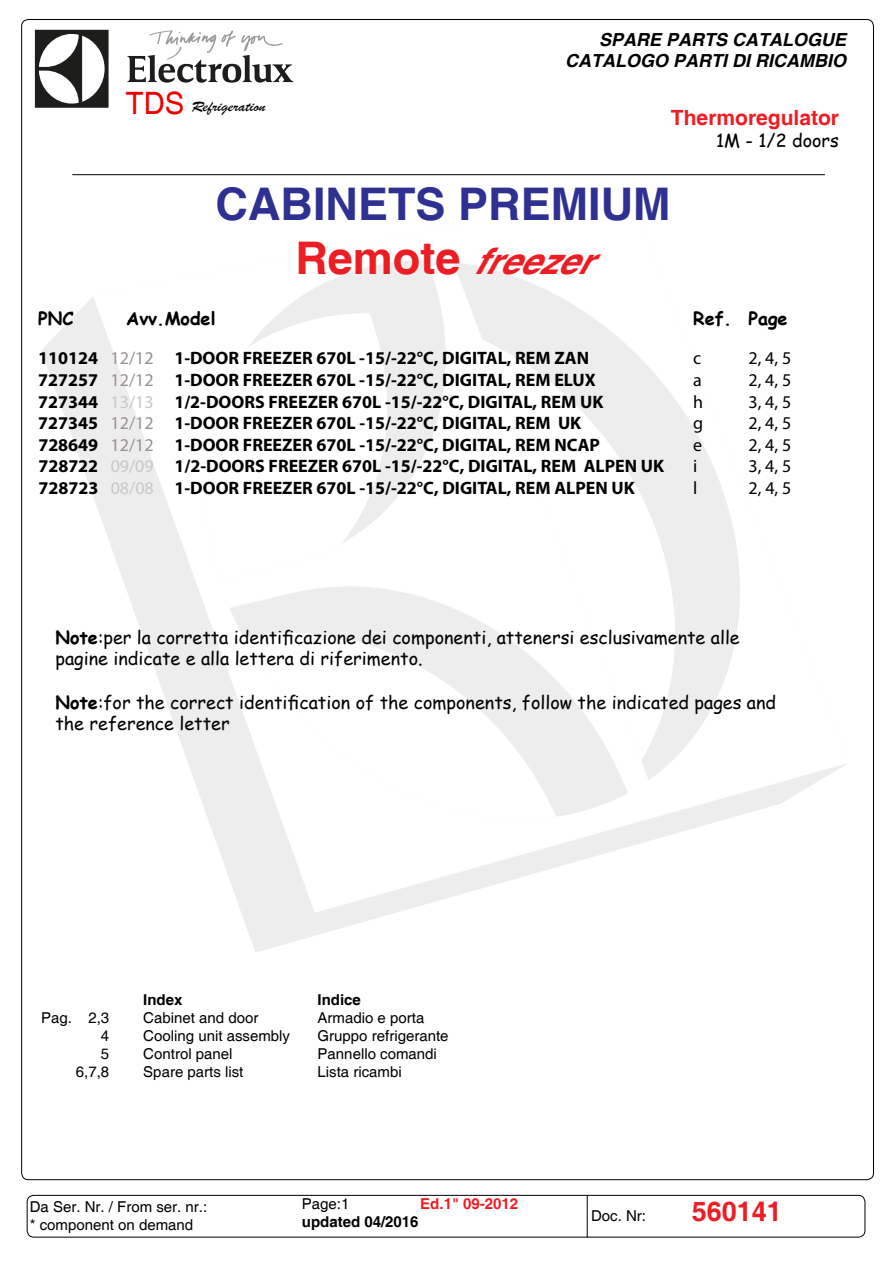
<style>
.page{position:relative;width:893px;height:1263px;background:#fff}
.page>*{position:absolute;margin:0;border:0;box-sizing:border-box;transform-origin:0 0}
.t1{font:700 45px "Helvetica";color:#2e3092}
.t2{font:italic 700 36px "Helvetica";color:#ed1d24}
.t3{font:700 27px "Helvetica";color:#ed1d24}
.t4{font:700 21px "Helvetica";color:#ed1d24}
.t5{font:700 18px "Myriad Pro";color:#000}
.t6{font:18px/21.6px "Comic Sans MS";color:#000}
.t7{font:italic 700 18px/21.6px "Helvetica";color:#000;text-align:right}
.t8{font:18px "Myriad Pro";color:#000}
.t9{font:700 18px "Comic Sans MS";color:#000}
.t10{font:15.45px "Brush Script";color:#000;scale:1.12 1}
.t11{font:15px/18px "Helvetica";color:#000}
.t12{font:700 15px "Helvetica";color:#000}
.t13{font:700 15px "Helvetica";color:#ed1d24}
.s1{font-family:"Helvetica";font-size:30.75px;color:#e00}
.s2{font-style:normal;font-size:45px}
.s3{font-weight:400;color:#989190}
.s4{font-weight:400;color:#c7c8ca}
.s5{font-weight:700}
</style>
<div class="page">
<hr style="left:587px;top:1195px;width:1px;height:42px;background:#000">
<div style="left:27px;top:1195px;width:838px;height:42px;border:1px solid #000;border-radius:7px"></div>
<svg style="left:41px;top:297px;width:214px;height:653px"></svg>
<svg style="left:255px;top:912px;width:142px;height:40px;fill:#efefee"></svg>
<svg style="left:93px;top:260px;width:753px;height:652px"></svg>
<hr style="left:72px;top:174px;width:753px;height:1px;background:#000">
<svg style="left:35px;top:30px;width:74px;height:78px"></svg>
<svg style="left:127px;top:30px;width:166px;height:53px"></svg>
<p class="t10" style="left:126px;top:97px;width:126px"><span class="s1">TDS</span> Refrigeration</p>
<p class="t7" style="left:565px;top:29px;width:282px">SPARE PARTS CATALOGUE<br>CATALOGO PARTI DI RICAMBIO</p>
<p class="t4" style="left:671px;top:105px;width:170px">Thermoregulator</p>
<p class="t6" style="left:716px;top:129px;width:124px">1M - 1/2 doors</p>
<h1 class="t1" style="left:216px;top:177px;width:456px">CABINETS PREMIUM</h1>
<h2 class="t2" style="left:295px;top:239px;width:323px"><span class="s2">R e m o t e</span> freezer</h2>
<p class="t9" style="left:38px;top:305px;width:37px">PNC</p>
<p class="t9" style="left:126px;top:305px;width:91px">Avv.Model</p>
<p class="t9" style="left:693px;top:305px;width:96px">Ref. Page</p>
<p class="t5" style="left:38px;top:347px;width:552px">110124 <span class="s3">12/12</span> 1-DOOR FREEZER 670L -15/-22°C, DIGITAL, REM ZAN</p>
<p class="t8" style="left:693px;top:347px;width:10px">c</p>
<p class="t8" style="left:748px;top:347px;width:44px">2, 4, 5</p>
<p class="t5" style="left:38px;top:368px;width:559px">727257 <span class="s3">12/12</span> 1-DOOR FREEZER 670L -15/-22°C, DIGITAL, REM ELUX</p>
<p class="t8" style="left:693px;top:369px;width:10px">a</p>
<p class="t8" style="left:748px;top:369px;width:44px">2, 4, 5</p>
<p class="t5" style="left:38px;top:390px;width:567px">727344 <span class="s4">13/13</span> 1/2-DOORS FREEZER 670L -15/-22°C, DIGITAL, REM UK</p>
<p class="t8" style="left:693px;top:390px;width:11px">h</p>
<p class="t8" style="left:748px;top:390px;width:44px">3, 4, 5</p>
<p class="t5" style="left:38px;top:411px;width:545px">727345 <span class="s3">12/12</span> 1-DOOR FREEZER 670L -15/-22°C, DIGITAL, REM UK</p>
<p class="t8" style="left:693px;top:412px;width:12px">g</p>
<p class="t8" style="left:748px;top:412px;width:44px">2, 4, 5</p>
<p class="t5" style="left:38px;top:433px;width:563px">728649 <span class="s3">12/12</span> 1-DOOR FREEZER 670L -15/-22°C, DIGITAL, REM NCAP</p>
<p class="t8" style="left:693px;top:434px;width:11px">e</p>
<p class="t8" style="left:748px;top:434px;width:44px">2, 4, 5</p>
<p class="t5" style="left:38px;top:455px;width:627px">728722 <span class="s4">09/09</span> 1/2-DOORS FREEZER 670L -15/-22°C, DIGITAL, REM ALPEN UK</p>
<p class="t8" style="left:693px;top:455px;width:6px">i</p>
<p class="t8" style="left:748px;top:455px;width:44px">3, 4, 5</p>
<p class="t5" style="left:38px;top:476px;width:598px">728723 <span class="s4">08/08</span> 1-DOOR FREEZER 670L -15/-22°C, DIGITAL, REM ALPEN UK</p>
<p class="t8" style="left:693px;top:477px;width:6px">l</p>
<p class="t8" style="left:748px;top:477px;width:44px">2, 4, 5</p>
<p class="t6" style="left:55px;top:626px;width:686px"><span class="s5">Note</span>:per la corretta identificazione dei componenti, attenersi esclusivamente alle pagine indicate e alla lettera di riferimento.</p>
<p class="t6" style="left:55px;top:691px;width:722px"><span class="s5">Note</span>:for the correct identification of the components, follow the indicated pages and the reference letter</p>
<p class="t12" style="left:143px;top:991px;width:41px">Index</p>
<p class="t12" style="left:318px;top:991px;width:45px">Indice</p>
<p class="t11" style="left:41px;top:1009px;width:70px">Pag. 2,3</p>
<p class="t11" style="left:143px;top:1009px;width:117px">Cabinet and door</p>
<p class="t11" style="left:318px;top:1009px;width:108px">Armadio e porta</p>
<p class="t11" style="left:101px;top:1027px;width:10px">4</p>
<p class="t11" style="left:143px;top:1027px;width:148px">Cooling unit assembly</p>
<p class="t11" style="left:318px;top:1027px;width:132px">Gruppo refrigerante</p>
<p class="t11" style="left:101px;top:1045px;width:10px">5</p>
<p class="t11" style="left:143px;top:1045px;width:91px">Control panel</p>
<p class="t11" style="left:318px;top:1045px;width:121px">Pannello comandi</p>
<p class="t11" style="left:76px;top:1063px;width:35px">6,7,8</p>
<p class="t11" style="left:143px;top:1063px;width:102px">Spare parts list</p>
<p class="t11" style="left:318px;top:1063px;width:86px">Lista ricambi</p>
<p class="t11" style="left:30px;top:1198px;width:179px">Da Ser. Nr. / From ser. nr.: * component on demand</p>
<p class="t11" style="left:302px;top:1195px;width:49px">Page:1</p>
<p class="t13" style="left:420px;top:1194px;width:99px">Ed.1" 09-2012</p>
<p class="t12" style="left:302px;top:1212px;width:118px">updated 04/2016</p>
<p class="t11" style="left:591px;top:1207px;width:57px">Doc. Nr:</p>
<h3 class="t3" style="left:692px;top:1194px;width:92px">560141</h3>
</div>
